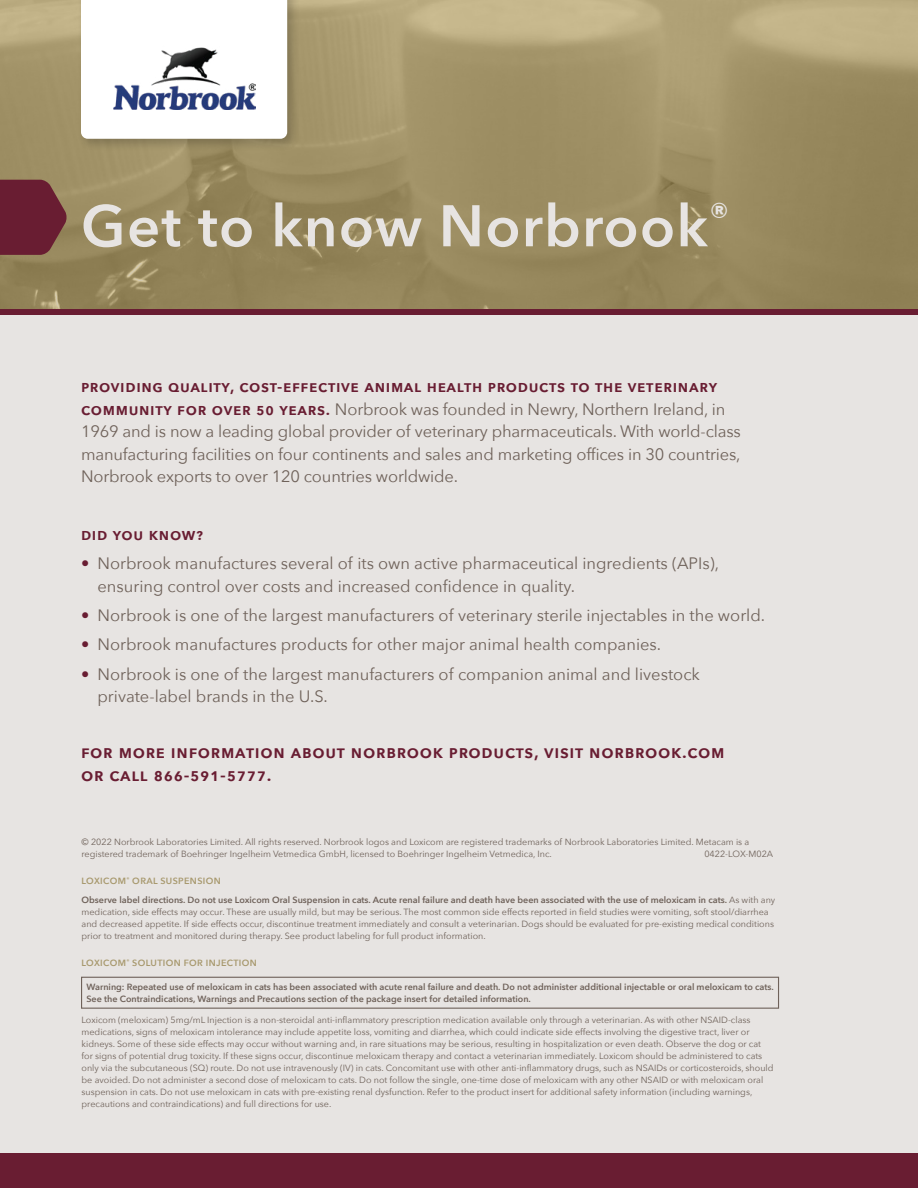
<style>
.page{position:relative;width:918px;height:1188px;background:#fff}
.page>*{position:absolute;margin:0;border:0;box-sizing:border-box;transform-origin:0 0}
.t1{font:600 58.05px "Avenir Next";letter-spacing:.02em;color:#e7e4e2}
.t2{font:600 18px/22.5px "Avenir Next";letter-spacing:.04em;color:#691d32}
.t3{font:16.5px/22.5px "Avenir Next";color:#6f625a}
.t4{font:600 16.5px "Avenir Next";letter-spacing:.04em;color:#691d32}
.t5{font:9px/12px "Avenir Next";color:#6f625a}
.t6{font:600 9px/18.8px "Avenir Next";color:#6f625a}
.t7{font:600 9px "Avenir Next";letter-spacing:.04em;color:#a8996e}
.s1{font-weight:600;color:#691d32}
.s2{color:#691d32}
.s3{color:#a8996e}
.s4{font-weight:400}
</style>
<div class="page">
<div style="left:0;top:309px;width:918px;height:6px;background:#691d32"></div>
<div style="left:0;top:315px;width:918px;height:873px;background:#e7e4e2"></div>
<div style="left:0;top:1153px;width:918px;height:35px;background:#691d32"></div>
<img style="left:0;top:0;width:918px;height:309px">
<div style="left:77px;top:0;width:224px;height:152px;background:#000;opacity:.2"></div>
<svg style="left:81px;top:0;width:206px;height:139px"></svg>
<img style="left:113px;top:46px;width:142px;height:63px">
<svg style="left:0;top:180px;width:67px;height:75px;background:#702c38"></svg>
<div style="left:81px;top:977px;width:698px;height:32px;border:1px solid #6f625a"></div>
<h1 class="t1" style="left:81px;top:176px;width:650px">Get to know Norbrook<sup>®</sup></h1>
<p class="t3" style="left:81px;top:375px;width:661px"><span class="s1">providing quality, cost-effective animal health products to the veterinary community for over 50 years.</span> Norbrook was founded in Newry, Northern Ireland, in 1969 and is now a leading global provider of veterinary pharmaceuticals. With world-class manufacturing facilities on four continents and sales and marketing offices in 30 countries, Norbrook exports to over 120 countries worldwide.</p>
<h3 class="t4" style="left:81px;top:520px;width:124px">did you know?</h3>
<h3 class="t3" style="left:98px;top:552px;width:623px;text-indent:-16px"><span class="s2">•</span> Norbrook manufactures several of its own active pharmaceutical ingredients (APIs), ensuring control over costs and increased confidence in quality.</h3>
<h3 class="t3" style="left:81px;top:604px;width:686px"><span class="s2">•</span> Norbrook is one of the largest manufacturers of veterinary sterile injectables in the world.</h3>
<h3 class="t3" style="left:81px;top:633px;width:582px"><span class="s2">•</span> Norbrook manufactures products for other major animal health companies.</h3>
<h3 class="t3" style="left:98px;top:662px;width:604px;text-indent:-16px"><span class="s2">•</span> Norbrook is one of the largest manufacturers of companion animal and livestock private-label brands in the U.S.</h3>
<h2 class="t2" style="left:81px;top:740px;width:645px">for more information about norbrook products, visit norbrook.com or call 866-591-5777.</h2>
<p class="t5" style="left:82px;top:836px;width:669px">© 2022 Norbrook Laboratories Limited. All rights reserved. Norbrook logos and Loxicom are registered trademarks of Norbrook Laboratories Limited. Metacam is a registered trademark of Boehringer Ingelheim Vetmedica GmbH, licensed to Boehringer Ingelheim Vetmedica, Inc.</p>
<p class="t5" style="left:704px;top:848px;width:70px">0422-LOX-M02A</p>
<p class="t6" style="left:82px;top:872px;width:695px"><span class="s3">LOXICOM</span><sup>®</sup> <span class="s3">ORAL SUSPENSION<br></span>Observe label directions. Do not use Loxicom Oral Suspension in cats. Acute renal failure and death have been associated with the use of meloxicam in cats. <span class="s4">As with any</span></p>
<p class="t5" style="left:82px;top:905px;width:694px">medication, side effects may occur. These are usually mild, but may be serious. The most common side effects reported in field studies were vomiting, soft stool/diarrhea and decreased appetite. If side effects occur, discontinue treatment immediately and consult a veterinarian. Dogs should be evaluated for pre-existing medical conditions prior to treatment and monitored during therapy. See product labeling for full product information.</p>
<p class="t7" style="left:82px;top:955px;width:177px">LOXICOM<sup>®</sup> SOLUTION FOR INJECTION</p>
<p class="t6" style="left:86px;top:981px;width:689px;line-height:12px">Warning: Repeated use of meloxicam in cats has been associated with acute renal failure and death. Do not administer additional injectable or oral meloxicam to cats.<br>See the Contraindications, Warnings and Precautions section of the package insert for detailed information.</p>
<p class="t5" style="left:82px;top:1013px;width:694px">Loxicom (meloxicam) 5mg/mL Injection is a non-steroidal anti-inflammatory prescription medication available only through a veterinarian. As with other NSAID-class medications, signs of meloxicam intolerance may include appetite loss, vomiting and diarrhea, which could indicate side effects involving the digestive tract, liver or kidneys. Some of these side effects may occur without warning and, in rare situations may be serious, resulting in hospitalization or even death. Observe the dog or cat for signs of potential drug toxicity. If these signs occur, discontinue meloxicam therapy and contact a veterinarian immediately. Loxicom should be administered to cats only via the subcutaneous (SQ) route. Do not use intravenously (IV) in cats. Concomitant use with other anti-inflammatory drugs, such as NSAIDs or corticosteroids, should be avoided. Do not administer a second dose of meloxicam to cats. Do not follow the single, one-time dose of meloxicam with any other NSAID or with meloxicam oral suspension in cats. Do not use meloxicam in cats with pre-existing renal dysfunction. Refer to the product insert for additional safety information (including warnings, precautions and contraindications) and full directions for use.</p>
</div>
